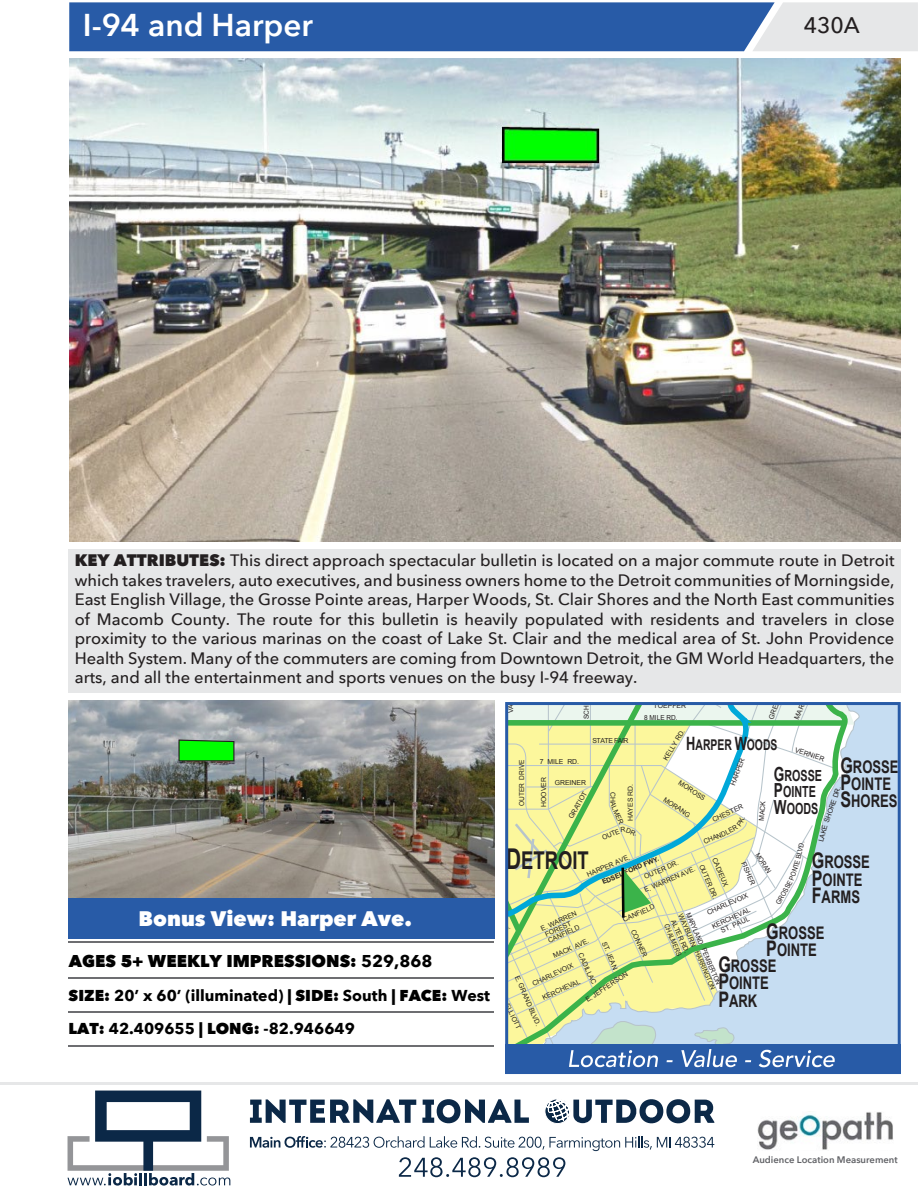
<style>
.page{position:relative;width:918px;height:1188px;background:#fff}
.page>*{position:absolute;margin:0;border:0;box-sizing:border-box;transform-origin:0 0}
.t1{font:600 31.5px "Avenir Next LT Pro";color:#fff}
.t2{font:700 24.6px "Arial";color:#231f20;scale:.75 1}
.t3{font:500 22.5px "Avenir Next LT Pro";color:#231f20}
.t4{font:800 21px "Avenir Next LT Pro";color:#fff}
.t5{font:700 17.4px/17.4px "Arial";color:#231f20;scale:.75 1}
.t6{font:800 17.1px "Avenir Next LT Pro";color:#000}
.t7{font:500 16.5px/19.5px "Avenir Next LT Pro";color:#231f20;text-align:justify}
.t8{font:700 15.75px/33.3px "Avenir Next LT Pro";color:#000}
.t9{font:700 15.3px/16.4px "Arial";color:#231f20;scale:.7 1}
.t10{font:700 14.85px "Arial";color:#231f20;scale:.7 1}
.t11{font:600 9.45px "Avenir Next LT Pro";color:#616266}
.t12{font:6.9px/7.1px "Arial";color:#231f20}
.t13{font:6.9px "Arial";color:#231f20;scale:.9 1}
.t14{font:6.9px "Arial";color:#231f20;scale:.95 1}
.t15{font:6.9px "Arial";letter-spacing:-.06em;color:#231f20}
.t16{font:700 6.75px "Arial";color:#231f20}
.s1{font-weight:800;font-size:16.65px}
.s2{font-size:18.45px}
.s3{font-size:19.35px}
.s4{font-size:21.45px}
.s5{font-weight:700}
.s6{font-weight:800}
.s7{font-size:28.65px}
</style>
<div class="page">
<svg style="left:69px;top:2px;width:849px;height:49px;background:#4d76b3"></svg>
<hr style="left:0;top:1083px;width:918px;height:2px;background:#e6e7e8">
<img style="left:68px;top:700px;width:427px;height:198px">
<div style="left:68px;top:898px;width:427px;height:40px;background:#285ba7"></div>
<svg style="left:178px;top:740px;width:56px;height:21px"></svg>
<div style="left:505px;top:1045px;width:396px;height:29px;background:#285ba7"></div>
<hr style="left:68px;top:942px;width:425px;height:1px;background:#6d6e71">
<hr style="left:68px;top:977px;width:425px;height:2px;background:#6d6e71">
<hr style="left:68px;top:1011px;width:425px;height:2px;background:#6d6e71">
<hr style="left:68px;top:1045px;width:425px;height:2px;background:#6d6e71">
<svg style="left:68px;top:1091px;width:162px;height:95px"></svg>
<svg style="left:250px;top:1136px;width:464px;height:15px"></svg>
<svg style="left:250px;top:1099px;width:166px;height:24px"></svg>
<svg style="left:422px;top:1099px;width:107px;height:25px"></svg>
<svg style="left:545px;top:1099px;width:170px;height:25px"></svg>
<svg style="left:399px;top:1157px;width:166px;height:20px"></svg>
<img style="left:757px;top:1111px;width:136px;height:39px">
<div style="left:68px;top:549px;width:833px;height:144px;background:#e6e7e8"></div>
<img style="left:70px;top:58px;width:831px;height:483px">
<svg style="left:506px;top:705px;width:393px;height:362px"></svg>
<h1 class="t1" style="left:83px;top:6px;width:232px">I-94 and Harper</h1>
<h3 class="t3" style="left:804px;top:12px;width:58px">430A</h3>
<p class="t7" style="left:75px;top:551px;width:821px"><span class="s1">KEY ATTRIBUTES:</span> This direct approach spectacular bulletin is located on a major commute route in Detroit which takes travelers, auto executives, and business owners home to the Detroit communities of Morningside, East English Village, the Grosse Pointe areas, Harper Woods, St. Clair Shores and the North East communities of Macomb County. The route for this bulletin is heavily populated with residents and travelers in close proximity to the various marinas on the coast of Lake St. Clair and the medical area of St. John Providence Health System. Many of the commuters are coming from Downtown Detroit, the GM World Headquarters, the arts, and all the entertainment and sports venues on the busy I-94 freeway.</p>
<p class="t14" style="left:582px;top:719px;width:50px;rotate:-90deg">SCHOENHERR</p>
<p class="t12" style="left:793px;top:718px;width:31px;rotate:-67deg">MARTER</p>
<p class="t12" style="left:654px;top:702px;width:34px">TOEPFER</p>
<p class="t14" style="left:644px;top:713px;width:37px">8 MILE RD.</p>
<p class="t14" style="left:517px;top:806px;width:50px;rotate:-90deg">OUTER DRIVE</p>
<p class="t15" style="left:592px;top:736px;width:37px">STATE FAIR</p>
<p class="t12" style="left:540px;top:758px;width:41px">7 MILE RD.</p>
<p class="t12" style="left:555px;top:780px;width:33px">GREINER</p>
<p class="t12" style="left:540px;top:807px;width:31px;rotate:-90deg">HOOVER</p>
<p class="t12" style="left:567px;top:816px;width:32px;rotate:-60deg">GRATIOT</p>
<p class="t12" style="left:617px;top:792px;width:11px;rotate:90deg">CH</p>
<p class="t12" style="left:627px;top:821px;width:39px;rotate:-90deg">HAYES RD.</p>
<p class="t12" style="left:662px;top:758px;width:37px;rotate:-59deg">KELLY RD.</p>
<p class="t10" style="left:686px;top:735px;width:132px"><span class="s2">H</span>ARPER <span class="s2">W</span>OODS</p>
<p class="t12" style="left:796px;top:746px;width:32px;rotate:19deg">VERNIER</p>
<p class="t9" style="left:774px;top:768px;width:70px"><span class="s3">G</span>ROSSE<br><span class="s3">P</span>OINTE<br><span class="s3">W</span>OODS</p>
<p class="t5" style="left:840px;top:758px;width:79px"><span class="s4">G</span>ROSSE<br><span class="s4">P</span>OINTE<br><span class="s4">S</span>HORES</p>
<p class="t12" style="left:730px;top:784px;width:30px;rotate:-70deg">HARPER</p>
<p class="t12" style="left:681px;top:779px;width:32px;rotate:33deg">MOROSS</p>
<p class="t12" style="left:666px;top:796px;width:32px;rotate:34deg">MORANG</p>
<p class="t12" style="left:758px;top:821px;width:21px;rotate:-86deg">MACK</p>
<p class="t12" style="left:711px;top:816px;width:34px;rotate:-24deg">CHESTER</p>
<p class="t4" style="left:139px;top:906px;width:275px">Bonus View: Harper Ave.</p>
<p class="t6" style="left:69px;top:950px;width:365px">AGES 5+ WEEKLY IMPRESSIONS: <span class="s5">529,868</span></p>
<p class="t8" style="left:69px;top:979px;width:423px"><span class="s6">SIZE:</span> 20’ x 60’ (illuminated) <span class="s6">| SIDE:</span> South <span class="s6">| FACE:</span> West<br><span class="s6">LAT:</span> 42.409655 <span class="s6">| LONG:</span> -82.946649</p>
<p class="t12" style="left:601px;top:835px;width:20px;rotate:-24deg">OUTE</p>
<p class="t13" style="left:792px;top:867px;width:32px;rotate:-77deg">TE BLVD.</p>
<h2 class="t2" style="left:506px;top:845px;width:112px"><span class="s7">D</span>ETROIT</h2>
<p class="t12" style="left:747px;top:860px;width:27px;rotate:67deg">FISHER</p>
<p class="t13" style="left:761px;top:851px;width:27px;rotate:58deg">MORAN</p>
<p class="t5" style="left:812px;top:854px;width:79px"><span class="s4">G</span>ROSSE<br><span class="s4">P</span>OINTE<br><span class="s4">F</span>ARMS</p>
<p class="t12" style="left:586px;top:872px;width:48px;rotate:-24deg">HARPER AVE.</p>
<p class="t16" style="left:601px;top:878px;width:63px;rotate:-23deg">EDSEL FORD FWY.</p>
<p class="t12" style="left:718px;top:857px;width:32px;rotate:67deg">CADIEUX</p>
<p class="t12" style="left:643px;top:874px;width:38px;rotate:-24deg">OUTER DR.</p>
<p class="t12" style="left:705px;top:863px;width:38px;rotate:67deg">OUTER DR.</p>
<p class="t12" style="left:643px;top:887px;width:56px;rotate:-23deg">E. WARREN AVE.</p>
<p class="t12" style="left:636px;top:928px;width:31px;rotate:65deg">CONNER</p>
<p class="t13" style="left:774px;top:902px;width:31px;rotate:-61deg">GROSSE</p>
<p class="t12" style="left:706px;top:910px;width:46px;rotate:-24deg">CHARLEVOIX</p>
<p class="t12" style="left:622px;top:917px;width:35px;rotate:-24deg">CANFIELD</p>
<p class="t12" style="left:711px;top:924px;width:43px;rotate:-25deg">KERCHEVAL</p>
<p class="t12" style="left:540px;top:926px;width:40px;rotate:-24deg">E. WARREN<br>FOREST</p>
<p class="t13" style="left:692px;top:911px;width:40px;rotate:67deg">MARYLAND</p>
<p class="t13" style="left:701px;top:949px;width:48px;rotate:67deg">HARRINGTON</p>
<p class="t12" style="left:684px;top:912px;width:37px;rotate:67deg">WAYBURN</p>
<p class="t12" style="left:720px;top:928px;width:32px;rotate:-24deg">ST. PAUL</p>
<p class="t12" style="left:676px;top:918px;width:37px;rotate:66deg">ALTER RD.</p>
<p class="t5" style="left:766px;top:925px;width:79px"><span class="s4">G</span>ROSSE<br><span class="s4">P</span>OINTE</p>
<p class="t13" style="left:670px;top:923px;width:40px;rotate:67deg">CHALMERS</p>
<p class="t12" style="left:547px;top:937px;width:35px;rotate:-24deg">CANFIELD</p>
<p class="t12" style="left:552px;top:953px;width:40px;rotate:-24deg">MACK AVE.</p>
<p class="t12" style="left:607px;top:941px;width:31px;rotate:67deg">ST. JEAN</p>
<p class="t13" style="left:708px;top:947px;width:45px;rotate:67deg">PEMBERTON</p>
<p class="t12" style="left:583px;top:952px;width:35px;rotate:65deg">CADILLAC</p>
<p class="t5" style="left:718px;top:958px;width:79px"><span class="s4">G</span>ROSSE<br><span class="s4">P</span>OINTE<br><span class="s4">P</span>ARK</p>
<p class="t12" style="left:531px;top:980px;width:46px;rotate:-24deg">CHARLEVOIX</p>
<p class="t12" style="left:584px;top:998px;width:51px;rotate:-34deg">E. JEFFERSON</p>
<p class="t12" style="left:520px;top:974px;width:56px;rotate:67deg">E. GRAND BLVD.</p>
<p class="t12" style="left:541px;top:995px;width:43px;rotate:-25deg">KERCHEVAL</p>
<p class="t12" style="left:504px;top:991px;width:42px;rotate:63deg">MT. ELLIOTT</p>
<p class="t11" style="left:753px;top:1153px;width:147px">Audience Location Measurement</p>
</div>
